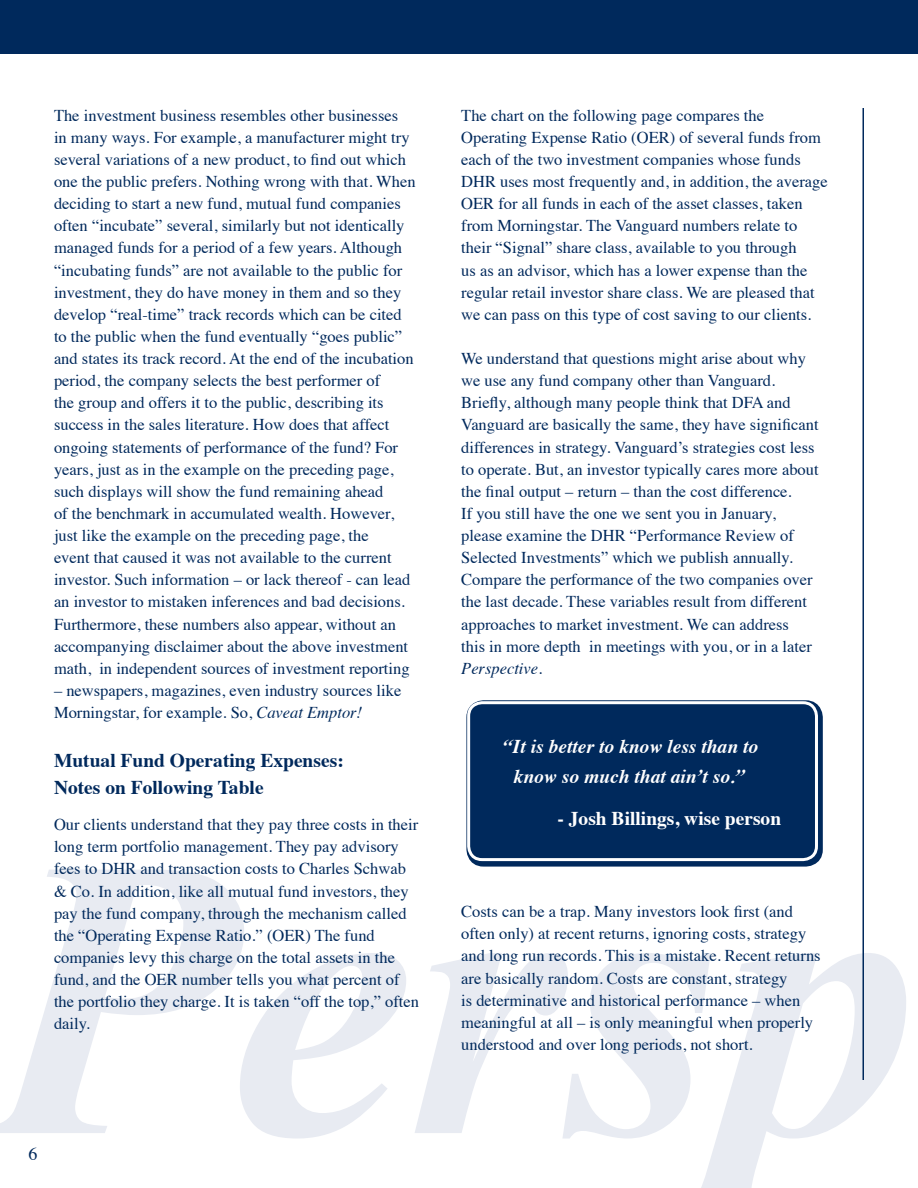
<style>
.page{position:relative;width:918px;height:1188px;background:#fff}
.page>*{position:absolute;margin:0;border:0;box-sizing:border-box;transform-origin:0 0}
.t1{font:italic 700 19.5px/30px "Times";color:#fff;text-align:center}
.t2{font:700 19.5px/27px "Times";color:#00295c}
.t3{font:700 19.5px "Times";color:#fff}
.t4{font:18px "Times";color:#00295c}
.t5{font:16.5px/22.2px "Times";color:#00295c}
.t6{font:italic 16.5px "Times";color:#00295c}
.s1{font-style:italic}
</style>
<div class="page">
<svg style="left:0;top:870px;width:906px;height:318px"></svg>
<div style="left:0;top:0;width:918px;height:54px;background:#00295c"></div>
<hr style="left:862px;top:108px;width:2px;height:972px;background:#00295c">
<div style="left:466px;top:700px;width:357px;height:167px;border:8px solid #00295c;border-radius:14px"></div>
<div style="left:469px;top:703px;width:347px;height:157px;background:#00295c;border-radius:14px"></div>
<div style="left:467px;top:701px;width:351px;height:160px;border:3px solid #fff;border-radius:14px"></div>
<p class="t5" style="left:54px;top:103px;width:363px">The investment business resembles other businesses<br>in many ways. For example, a manufacturer might try several variations of a new product, to find out which one the public prefers. Nothing wrong with that. When deciding to start a new fund, mutual fund companies often “incubate” several, similarly but not identically managed funds for a period of a few years. Although “incubating funds” are not available to the public for investment, they do have money in them and so they develop “real-time” track records which can be cited to the public when the fund eventually “goes public” and states its track record. At the end of the incubation period, the company selects the best performer of<br>the group and offers it to the public, describing its success in the sales literature. How does that affect ongoing statements of performance of the fund? For years, just as in the example on the preceding page, such displays will show the fund remaining ahead<br>of the benchmark in accumulated wealth. However, just like the example on the preceding page, the<br>event that caused it was not available to the current investor. Such information – or lack thereof - can lead an investor to mistaken inferences and bad decisions.<br>Furthermore, these numbers also appear, without an accompanying disclaimer about the above investment math, in independent sources of investment reporting</p>
<p class="t5" style="left:54px;top:678px;width:349px">– newspapers, magazines, even industry sources like<br>Morningstar, for example. So, <span class="s1">Caveat Emptor!</span></p>
<p class="t2" style="left:54px;top:745px;width:291px">Mutual Fund Operating Expenses:<br>Notes on Following Table</p>
<p class="t5" style="left:54px;top:812px;width:367px">Our clients understand that they pay three costs in their long term portfolio management. They pay advisory fees to DHR and transaction costs to Charles Schwab &amp; Co. In addition, like all mutual fund investors, they pay the fund company, through the mechanism called the “Operating Expense Ratio.” (OER) The fund companies levy this charge on the total assets in the fund, and the OER number tells you what percent of the portfolio they charge. It is taken “off the top,” often daily.</p>
<p class="t4" style="left:28px;top:1137px;width:10px">6</p>
<p class="t5" style="left:461px;top:103px;width:368px">The chart on the following page compares the Operating Expense Ratio (OER) of several funds from each of the two investment companies whose funds DHR uses most frequently and, in addition, the average OER for all funds in each of the asset classes, taken from Morningstar. The Vanguard numbers relate to their “Signal” share class, available to you through<br>us as an advisor, which has a lower expense than the regular retail investor share class. We are pleased that we can pass on this type of cost saving to our clients.</p>
<p class="t5" style="left:461px;top:346px;width:359px">We understand that questions might arise about why we use any fund company other than Vanguard.<br>Briefly, although many people think that DFA and Vanguard are basically the same, they have significant differences in strategy. Vanguard’s strategies cost less to operate. But, an investor typically cares more about the final output – return – than the cost difference.<br>If you still have the one we sent you in January, please examine the DHR “Performance Review of Selected Investments” which we publish annually.<br>Compare the performance of the two companies over the last decade. These variables result from different approaches to market investment. We can address<br>this in more depth in meetings with you, or in a later</p>
<p class="t6" style="left:461px;top:654px;width:83px">Perspective.</p>
<p class="t1" style="left:503px;top:730px;width:257px">“It is better to know less than to know so much that ain’t so.”</p>
<p class="t3" style="left:557px;top:800px;width:225px">- Josh Billings, wise person</p>
<p class="t5" style="left:461px;top:899px;width:361px">Costs can be a trap. Many investors look first (and often only) at recent returns, ignoring costs, strategy and long run records. This is a mistake. Recent returns are basically random. Costs are constant, strategy<br>is determinative and historical performance – when meaningful at all – is only meaningful when properly understood and over long periods, not short.</p>
</div>
